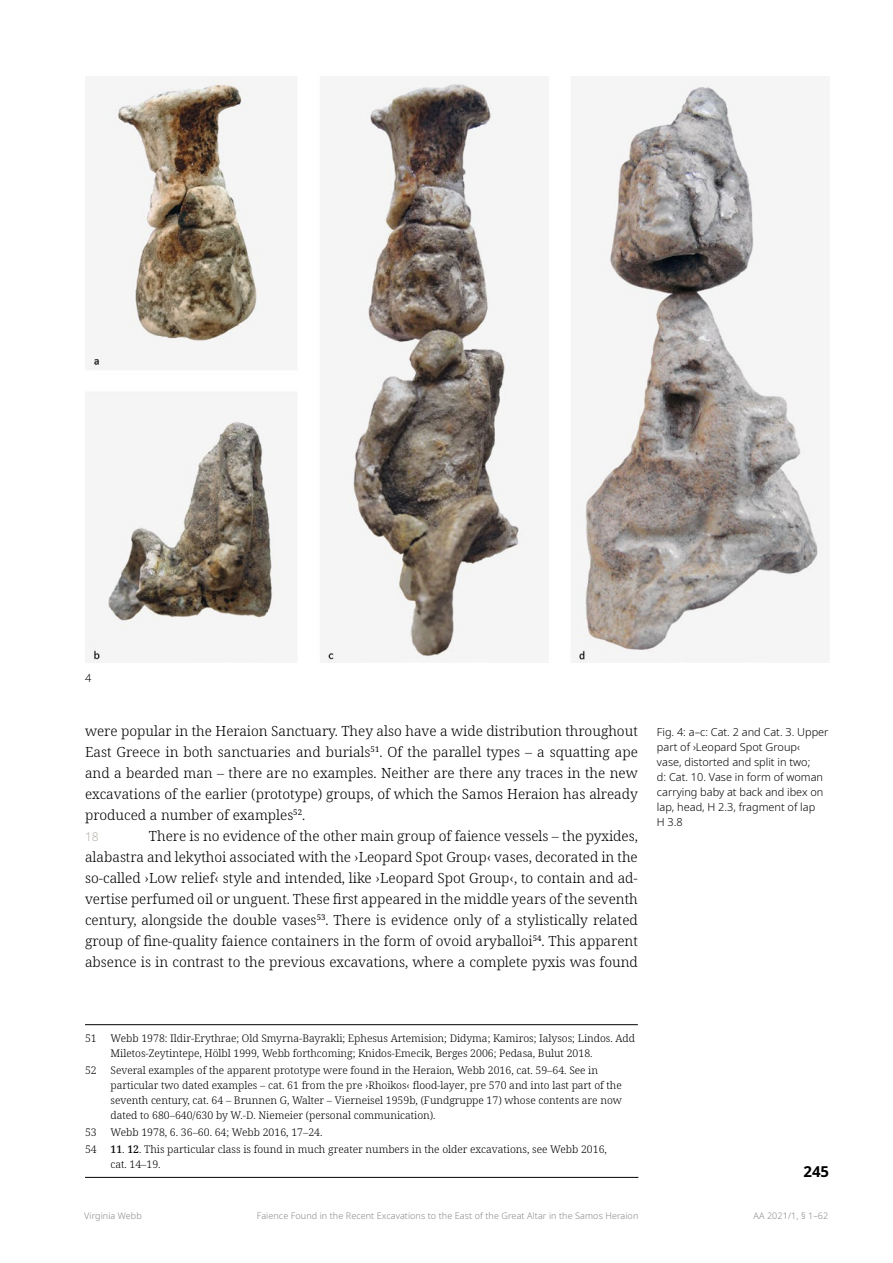
<style>
.page{position:relative;width:893px;height:1263px;background:#fff}
.page>*{position:absolute;margin:0;border:0;box-sizing:border-box;transform-origin:0 0}
.t1{font:700 15px "Noto Sans";color:#000}
.t2{font:300 13.95px/21px "Noto Serif";color:#000;text-align:justify}
.t3{font:300 12px "Noto Sans";color:#b4aea7}
.t4{font:300 10.95px/15px "Noto Sans";color:#000}
.t5{font:300 10.5px/15px "Noto Serif";color:#000}
.t6{font:300 9px "Noto Sans";letter-spacing:.01em;color:#878787}
.s1{font-weight:500}
</style>
<div class="page">
<hr style="left:85px;top:1177px;width:553px;height:1px;background:#000">
<hr style="left:85px;top:1024px;width:553px;height:1px;background:#000">
<img style="left:85px;top:76px;width:738px;height:587px">
<p class="t4" style="left:85px;top:671px;width:8px">4</p>
<p class="t2" style="left:85px;top:721px;width:554px">were popular in the Heraion Sanctuary. They also have a wide distribution throughout East Greece in both sanctuaries and burials<sup>51</sup>. Of the parallel types – a squatting ape and a bearded man – there are no examples. Neither are there any traces in the new excavations of the earlier (prototype) groups, of which the Samos Heraion has already produced a number of examples<sup>52</sup>.</p>
<p class="t3" style="left:85px;top:828px;width:15px">18</p>
<p class="t2" style="left:85px;top:826px;width:554px;text-indent:64px">There is no evidence of the other main group of faience vessels – the pyxides, alabastra and lekythoi associated with the ›Leopard Spot Group‹ vases, decorated in the so-called ›Low relief‹ style and intended, like ›Leopard Spot Group‹, to contain and ad&shy;vertise perfumed oil or unguent. These first appeared in the middle years of the seventh century, alongside the double vases<sup>53</sup>. There is evidence only of a stylistically related group of fine-quality faience containers in the form of ovoid aryballoi<sup>54</sup>. This apparent absence is in contrast to the previous excavations, where a complete pyxis was found</p>
<p class="t4" style="left:657px;top:725px;width:173px">Fig. 4: a–c: Cat. 2 and Cat. 3. Upper part of ›Leopard Spot Group‹<br>vase, distorted and split in two;<br>d: Cat. 10. Vase in form of woman carrying baby at back and ibex on lap, head, H 2.3, fragment of lap<br>H 3.8</p>
<p class="t5" style="left:85px;top:1031px;width:13px">51</p>
<p class="t5" style="left:111px;top:1031px;width:526px">Webb 1978: Ildir-Erythrae; Old Smyrna-Bayrakli; Ephesus Artemision; Didyma; Kamiros; Ialysos; Lindos. Add<br>Miletos-Zeytintepe, Hölbl 1999, Webb forthcoming; Knidos-Emecik, Berges 2006; Pedasa, Bulut 2018.</p>
<p class="t5" style="left:85px;top:1063px;width:13px">52</p>
<p class="t5" style="left:111px;top:1063px;width:513px">Several examples of the apparent prototype were found in the Heraion, Webb 2016, cat. 59–64. See in particular two dated examples – cat. 61 from the pre ›Rhoikos‹ flood-layer, pre 570 and into last part of the seventh century, cat. 64 – Brunnen G, Walter – Vierneisel 1959b, (Fundgruppe 17) whose contents are now dated to 680–640/630 by W.-D. Niemeier (personal communication).</p>
<p class="t5" style="left:85px;top:1125px;width:13px">53</p>
<p class="t5" style="left:111px;top:1125px;width:213px">Webb 1978, 6. 36–60. 64; Webb 2016, 17–24.</p>
<p class="t5" style="left:85px;top:1142px;width:13px">54</p>
<p class="t5" style="left:111px;top:1142px;width:498px"><span class="s1">11</span>. <span class="s1">12</span>. This particular class is found in much greater numbers in the older excavations, see Webb 2016, cat. 14–19.</p>
<p class="t1" style="left:803px;top:1161px;width:27px">245</p>
<p class="t6" style="left:84px;top:1209px;width:59px">Virginia Webb</p>
<p class="t6" style="left:257px;top:1209px;width:383px">Faience Found in the Recent Excavations to the East of the Great Altar in the Samos Heraion</p>
<p class="t6" style="left:753px;top:1209px;width:76px">AA 2021/1, § 1–62</p>
</div>
